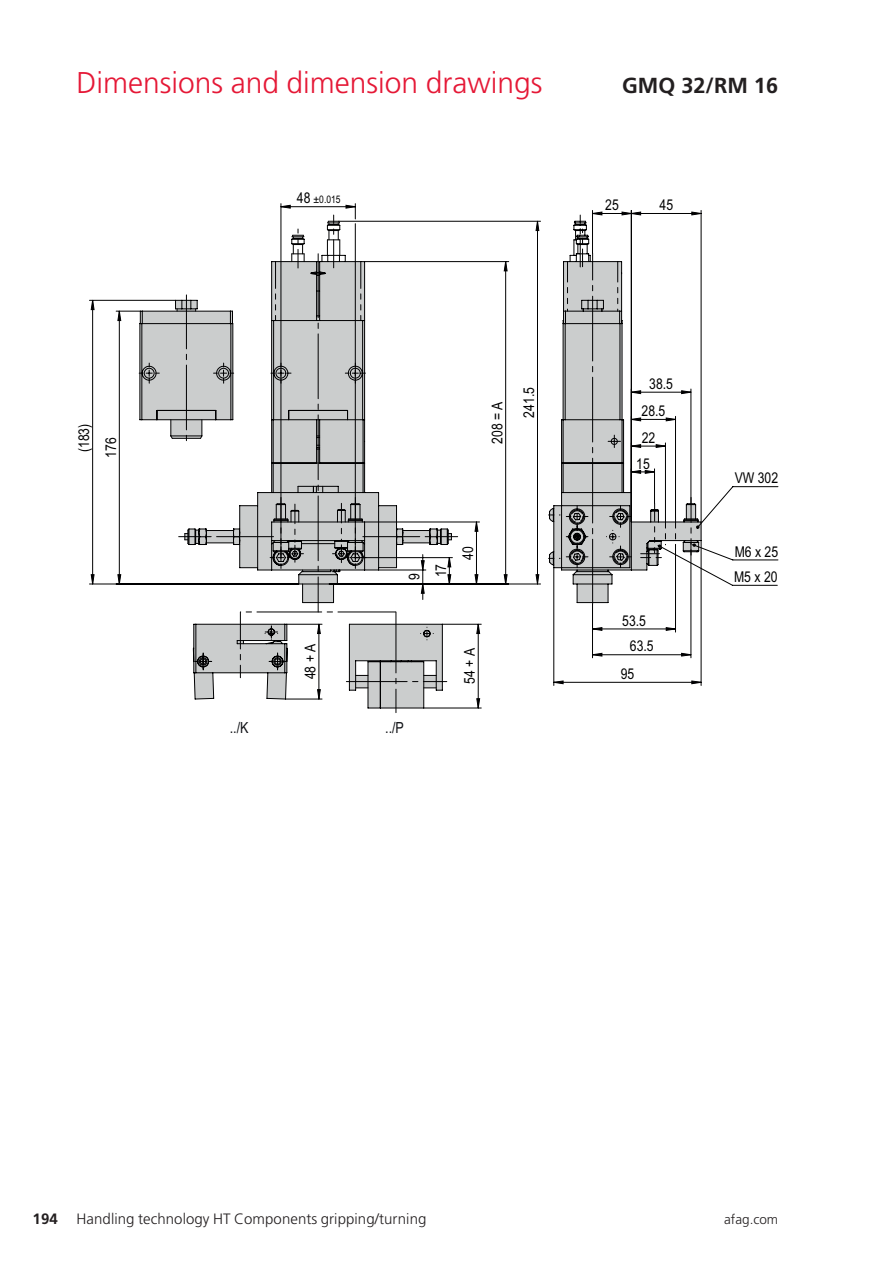
<style>
.page{position:relative;width:893px;height:1263px;background:#fff}
.page>*{position:absolute;margin:0;border:0;box-sizing:border-box;transform-origin:0 0}
.t1{font:300 30px "Frutiger LT Pro";color:#e51836}
.t2{font:700 21.75px "Frutiger LT Pro";color:#231f20}
.t3{font:15.3px "Arial Narrow";color:#101216}
.t4{font:300 15px "Frutiger LT Pro";letter-spacing:.005em;color:#231f20}
.t5{font:14.85px/26.5px "Arial Narrow";color:#000001}
.t6{font:300 13.5px "Frutiger LT Pro";color:#231f20}
.t7{font:10.5px "Arial Narrow";color:#000001}
.s1{font-size:14.85px}
.s2{font-weight:700}
</style>
<div class="page">
<svg style="left:503px;top:262px;width:5px;height:107px"></svg>
<svg style="left:476px;top:698px;width:4px;height:10px"></svg>
<svg style="left:535px;top:220px;width:5px;height:11px"></svg>
<svg style="left:90px;top:299px;width:5px;height:11px"></svg>
<svg style="left:90px;top:574px;width:5px;height:10px"></svg>
<svg style="left:458px;top:369px;width:320px;height:296px"></svg>
<hr style="left:592px;top:210px;width:1px;height:43px;background:#000001">
<hr style="left:631px;top:210px;width:1px;height:312px;background:#000001">
<hr style="left:701px;top:210px;width:1px;height:312px;background:#000001">
<hr style="left:365px;top:261px;width:144px;height:1px;background:#000001">
<hr style="left:505px;top:262px;width:1px;height:322px;background:#000001">
<hr style="left:478px;top:624px;width:1px;height:84px;background:#000001">
<hr style="left:442px;top:624px;width:39px;height:1px;background:#000001">
<hr style="left:424px;top:708px;width:57px;height:1px;background:#000001">
<hr style="left:537px;top:221px;width:1px;height:363px;background:#000001">
<hr style="left:339px;top:221px;width:202px;height:1px;background:#000001">
<hr style="left:337px;top:584px;width:204px;height:1px;background:#000001">
<hr style="left:476px;top:522px;width:1px;height:62px;background:#000001">
<hr style="left:365px;top:522px;width:114px;height:1px;background:#000001">
<hr style="left:92px;top:300px;width:1px;height:284px;background:#000001">
<hr style="left:89px;top:300px;width:87px;height:1px;background:#000001">
<hr style="left:89px;top:584px;width:210px;height:1px;background:#000001">
<svg style="left:116px;top:204px;width:342px;height:509px"></svg>
<svg style="left:547px;top:211px;width:155px;height:474px"></svg>
<h1 class="t1" style="left:77px;top:65px;width:467px">Dimensions and dimension drawings</h1>
<h2 class="t2" style="left:622px;top:72px;width:157px">GMQ 32/RM 16</h2>
<p class="t5" style="left:70px;top:452px;width:30px;rotate:-90deg">(183)</p>
<p class="t5" style="left:97px;top:458px;width:22px;rotate:-90deg">176</p>
<p class="t7" style="left:297px;top:192px;width:45px"><span class="s1">48</span> ±0.015</p>
<p class="t5" style="left:481px;top:418px;width:32px;line-height:31.8px;text-indent:-26px;rotate:-90deg">208 = A<br>241.5</p>
<p class="t5" style="left:400px;top:580px;width:18px;rotate:-90deg">9<br>17</p>
<p class="t5" style="left:454px;top:560px;width:15px;rotate:-90deg">40</p>
<p class="t5" style="left:297px;top:679px;width:37px;rotate:-90deg">48 + A</p>
<p class="t3" style="left:230px;top:717px;width:20px">../K</p>
<p class="t3" style="left:385px;top:717px;width:20px">../P</p>
<p class="t5" style="left:456px;top:684px;width:37px;rotate:-90deg">54 + A</p>
<p class="t5" style="left:605px;top:191px;width:15px">25</p>
<p class="t5" style="left:659px;top:191px;width:15px">45</p>
<p class="t5" style="left:649px;top:370px;width:25px">38.5</p>
<p class="t5" style="left:642px;top:397px;width:25px">28.5</p>
<p class="t5" style="left:642px;top:424px;width:15px">22</p>
<p class="t5" style="left:636px;top:449px;width:15px">15</p>
<p class="t5" style="left:622px;top:606px;width:25px">53.5</p>
<p class="t5" style="left:621px;top:632px;width:34px;line-height:27.6px;text-indent:9px">63.5<br>95</p>
<p class="t5" style="left:735px;top:464px;width:45px">VW 302</p>
<p class="t5" style="left:734px;top:538px;width:46px;line-height:25.3px">M6 x 25<br>M5 x 20</p>
<p class="t4" style="left:33px;top:1210px;width:395px"><span class="s2">194</span> Handling technology HT Components gripping/turning</p>
<p class="t6" style="left:724px;top:1211px;width:55px">afag.com</p>
</div>
